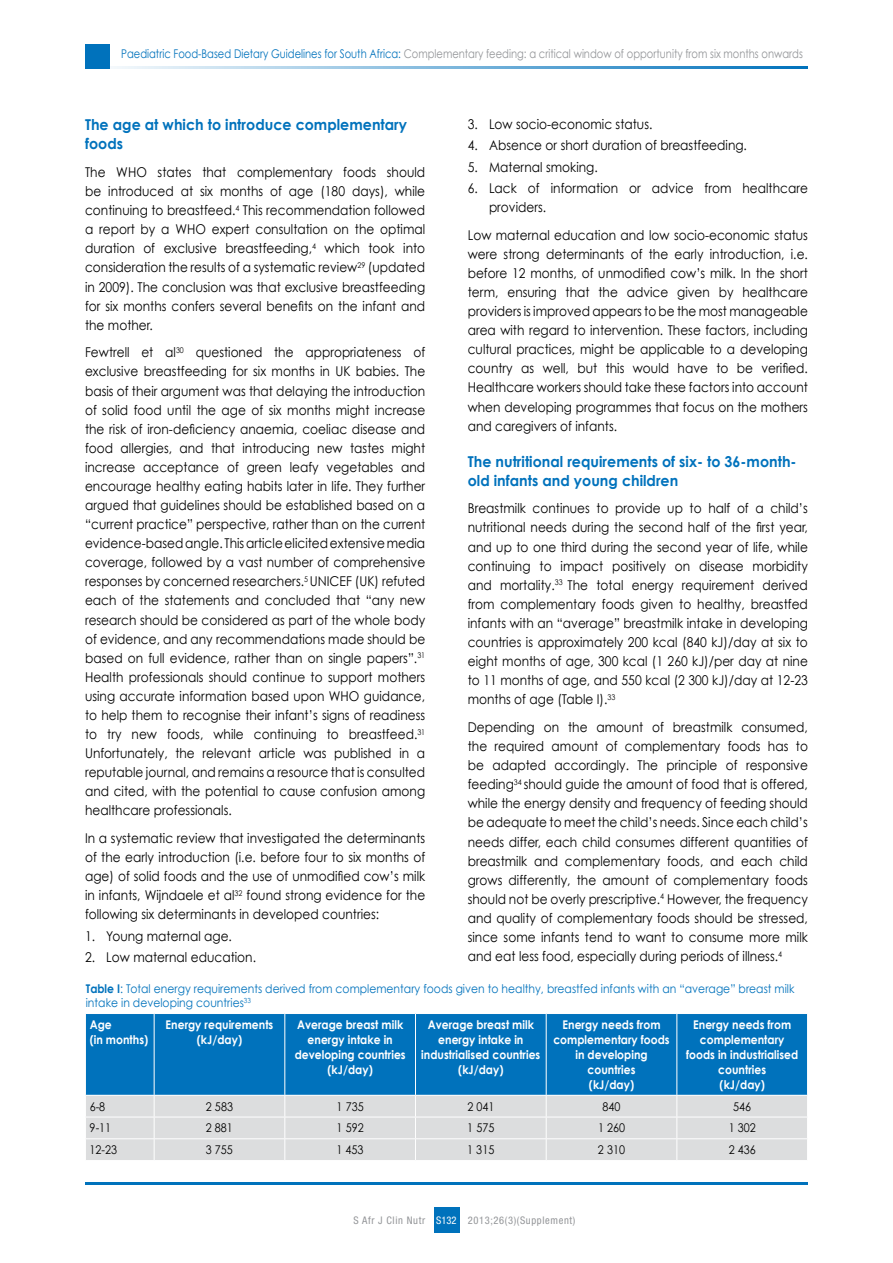
<style>
.page{position:relative;width:893px;height:1263px;background:#fff}
.page>*{position:absolute;margin:0;border:0;box-sizing:border-box;transform-origin:0 0}
.t1{font:700 15px/19px "Century Gothic";color:#0072bc;scale:.95 1}
.t2{font:13.5px/19px "Century Gothic";color:#000;text-align:justify;scale:.9 1}
.t3{font:700 12px/15px "Century Gothic";color:#fff;text-align:center;scale:.9 1}
.t4{font:12px/14.2px "Century Gothic";color:#0072bc;scale:.9 1}
.t5{font:12px "Century Gothic";color:#939598;scale:.83 1}
.t6{font:12px "Century Gothic";color:#000;scale:.9 1}
.t7{font:condensed 10.5px "Helvetica Neue LT Std";letter-spacing:.06em;color:#939598}
.s1{color:#0072bc}
.s2{font-weight:700}
.s3{color:#fff}
</style>
<div class="page">
<svg style="left:109px;top:66px;width:699px;height:2px"></svg>
<div style="left:85px;top:44px;width:24px;height:24px;background:#0072bc"></div>
<hr style="left:85px;top:1182px;width:723px;height:2px;background:#0072bc">
<div style="left:434px;top:1208px;width:25px;height:25px;background:#0072bc"></div>
<div style="left:86px;top:1014px;width:721px;height:81px;background:#0072bc"></div>
<div style="left:86px;top:1096px;width:721px;height:64px;background:#dcddde"></div>
<hr style="left:154px;top:1014px;width:1px;height:81px;background:#fff">
<hr style="left:284px;top:1014px;width:1px;height:81px;background:#fff">
<hr style="left:415px;top:1014px;width:1px;height:81px;background:#fff">
<hr style="left:546px;top:1014px;width:1px;height:81px;background:#fff">
<hr style="left:676px;top:1014px;width:1px;height:81px;background:#fff">
<hr style="left:85px;top:1117px;width:69px;height:1px;background:#fff">
<hr style="left:154px;top:1117px;width:131px;height:1px;background:#fff">
<hr style="left:285px;top:1117px;width:130px;height:1px;background:#fff">
<hr style="left:415px;top:1117px;width:131px;height:1px;background:#fff">
<hr style="left:546px;top:1117px;width:131px;height:1px;background:#fff">
<hr style="left:677px;top:1117px;width:131px;height:1px;background:#fff">
<hr style="left:85px;top:1138px;width:69px;height:1px;background:#fff">
<hr style="left:154px;top:1138px;width:131px;height:1px;background:#fff">
<svg style="left:154px;top:1096px;width:1px;height:64px"></svg>
<hr style="left:285px;top:1138px;width:130px;height:1px;background:#fff">
<svg style="left:284px;top:1096px;width:1px;height:64px"></svg>
<hr style="left:415px;top:1138px;width:131px;height:1px;background:#fff">
<svg style="left:415px;top:1096px;width:1px;height:64px"></svg>
<hr style="left:546px;top:1138px;width:131px;height:1px;background:#fff">
<svg style="left:546px;top:1096px;width:1px;height:64px"></svg>
<hr style="left:677px;top:1138px;width:131px;height:1px;background:#fff">
<svg style="left:676px;top:1096px;width:1px;height:64px"></svg>
<p class="t5" style="left:121px;top:47px;width:823px"><span class="s1">Paediatric Food-Based Dietary Guidelines for South Africa:</span> Complementary feeding: a critical window of opportunity from six months onwards</p>
<p class="t2" style="left:468px;top:115px;width:207px">3. Low socio-economic status.</p>
<p class="t2" style="left:468px;top:136px;width:312px">4. Absence or short duration of breastfeeding.</p>
<p class="t2" style="left:468px;top:157px;width:146px">5. Maternal smoking.</p>
<p class="t2" style="left:489px;top:178px;width:356px;text-indent:-21px">6. Lack of information or advice from healthcare providers.</p>
<p class="t2" style="left:468px;top:225px;width:380px">Low maternal education and low socio-economic status were strong determinants of the early introduction, i.e. before 12 months, of unmodified cow’s milk. In the short term, ensuring that the advice given by healthcare providers is improved appears to be the most manageable area with regard to intervention. These factors, including cultural practices, might be applicable to a developing country as well, but this would have to be verified.<br>Healthcare workers should take these factors into account when developing programmes that focus on the mothers and caregivers of infants.</p>
<p class="t1" style="left:468px;top:451px;width:348px">The nutritional requirements of six- to 36-month&shy;old infants and young children</p>
<p class="t2" style="left:468px;top:499px;width:379px">Breastmilk continues to provide up to half of a child’s nutritional needs during the second half of the first year, and up to one third during the second year of life, while continuing to impact positively on disease morbidity and mortality.<sup>33</sup> The total energy requirement derived from complementary foods given to healthy, breastfed infants with an “average” breastmilk intake in developing countries is approximately 200 kcal (840 kJ)/day at six to eight months of age, 300 kcal (1 260 kJ)/per day at nine to 11 months of age, and 550 kcal (2 300 kJ)/day at 12-23 months of age (Table I).<sup>33</sup></p>
<p class="t2" style="left:468px;top:717px;width:380px">Depending on the amount of breastmilk consumed, the required amount of complementary foods has to be adapted accordingly. The principle of responsive feeding<sup>34</sup> should guide the amount of food that is offered, while the energy density and frequency of feeding should be adequate to meet the child’s needs. Since each child’s needs differ, each child consumes different quantities of breastmilk and complementary foods, and each child grows differently, the amount of complementary foods should not be overly prescriptive.<sup>4</sup> However, the frequency and quality of complementary foods should be stressed, since some infants tend to want to consume more milk and eat less food, especially during periods of illness.<sup>4</sup></p>
<p class="t4" style="left:86px;top:981px;width:789px"><span class="s2">Table I</span>: Total energy requirements derived from complementary foods given to healthy, breastfed infants with an “average” breast milk intake in developing countries<sup>33</sup></p>
<p class="t3" style="left:90px;top:1017px;width:67px;text-align:left">Age<br>(in months)</p>
<p class="t3" style="left:166px;top:1017px;width:121px">Energy requirements (kJ/day)</p>
<p class="t3" style="left:295px;top:1017px;width:125px">Average breast milk energy intake in developing countries (kJ/day)</p>
<p class="t3" style="left:421px;top:1017px;width:134px">Average breast milk energy intake in industrialised countries (kJ/day)</p>
<p class="t3" style="left:553px;top:1017px;width:131px">Energy needs from complementary foods in developing countries<br>(kJ/day)</p>
<p class="t3" style="left:686px;top:1017px;width:126px">Energy needs from complementary foods in industrialised countries<br>(kJ/day)</p>
<p class="t6" style="left:90px;top:1099px;width:19px">6-8</p>
<p class="t6" style="left:206px;top:1099px;width:32px">2 583</p>
<p class="t6" style="left:337px;top:1099px;width:32px">1 735</p>
<p class="t6" style="left:467px;top:1099px;width:32px">2 041</p>
<p class="t6" style="left:602px;top:1099px;width:21px">840</p>
<p class="t6" style="left:733px;top:1099px;width:21px">546</p>
<p class="t6" style="left:90px;top:1121px;width:26px">9-11</p>
<p class="t6" style="left:206px;top:1121px;width:32px">2 881</p>
<p class="t6" style="left:337px;top:1121px;width:32px">1 592</p>
<p class="t6" style="left:467px;top:1121px;width:32px">1 575</p>
<p class="t6" style="left:598px;top:1121px;width:32px">1 260</p>
<p class="t6" style="left:729px;top:1121px;width:32px">1 302</p>
<p class="t6" style="left:90px;top:1142px;width:32px">12-23</p>
<p class="t6" style="left:206px;top:1142px;width:32px">3 755</p>
<p class="t6" style="left:337px;top:1142px;width:32px">1 453</p>
<p class="t6" style="left:467px;top:1142px;width:32px">1 315</p>
<p class="t6" style="left:598px;top:1142px;width:32px">2 310</p>
<p class="t6" style="left:729px;top:1142px;width:32px">2 436</p>
<p class="t1" style="left:85px;top:115px;width:341px">The age at which to introduce complementary foods</p>
<p class="t2" style="left:85px;top:162px;width:379px">The WHO states that complementary foods should be introduced at six months of age (180 days), while continuing to breastfeed.<sup>4</sup> This recommendation followed a report by a WHO expert consultation on the optimal duration of exclusive breastfeeding,<sup>4</sup> which took into consideration the results of a systematic review<sup>29</sup> (updated in 2009). The conclusion was that exclusive breastfeeding for six months confers several benefits on the infant and the mother.</p>
<p class="t2" style="left:85px;top:343px;width:380px">Fewtrell et al<sup>30</sup> questioned the appropriateness of exclusive breastfeeding for six months in UK babies. The basis of their argument was that delaying the introduction of solid food until the age of six months might increase the risk of iron-deficiency anaemia, coeliac disease and food allergies, and that introducing new tastes might increase acceptance of green leafy vegetables and encourage healthy eating habits later in life. They further argued that guidelines should be established based on a “current practice” perspective, rather than on the current evidence-based angle. This article elicited extensive media coverage, followed by a vast number of comprehensive responses by concerned researchers.<sup>5</sup> UNICEF (UK) refuted each of the statements and concluded that “any new research should be considered as part of the whole body of evidence, and any recommendations made should be based on full evidence, rather than on single papers”.<sup>31<br></sup>Health professionals should continue to support mothers using accurate information based upon WHO guidance, to help them to recognise their infant’s signs of readiness to try new foods, while continuing to breastfeed.<sup>31<br></sup>Unfortunately, the relevant article was published in a reputable journal, and remains a resource that is consulted and cited, with the potential to cause confusion among healthcare professionals.</p>
<p class="t2" style="left:85px;top:828px;width:380px">In a systematic review that investigated the determinants of the early introduction (i.e. before four to six months of age) of solid foods and the use of unmodified cow’s milk in infants, Wijndaele et al<sup>32</sup> found strong evidence for the following six determinants in developed countries:</p>
<p class="t2" style="left:85px;top:926px;width:165px">1. Young maternal age.</p>
<p class="t2" style="left:85px;top:947px;width:192px">2. Low maternal education.</p>
<p class="t7" style="left:354px;top:1214px;width:223px">S Afr J Clin Nutr <span class="s3">S132</span> 2013;26(3)(Supplement)</p>
</div>
